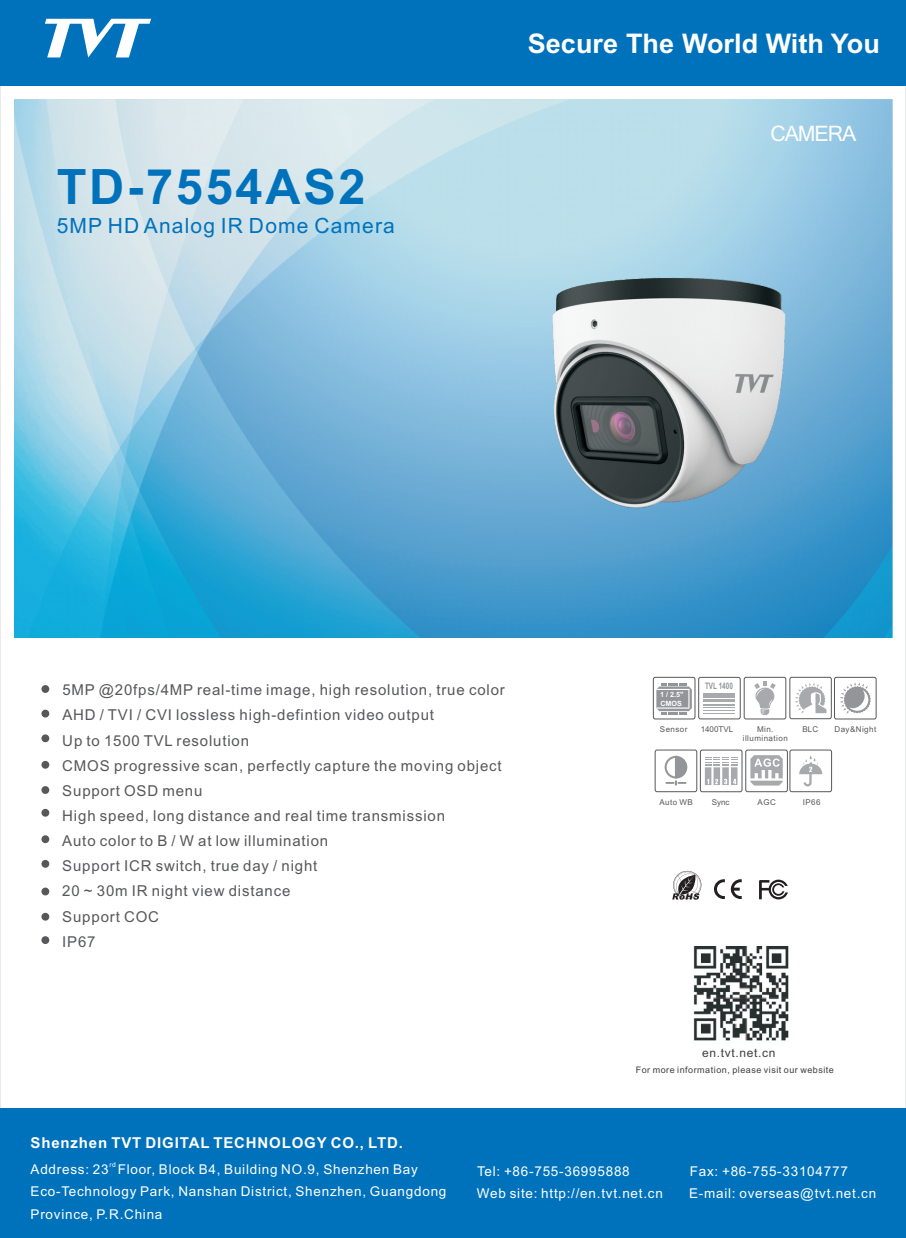
<style>
.page{position:relative;width:906px;height:1238px;background:#fff}
.page>*{position:absolute;margin:0;border:0;box-sizing:border-box;transform-origin:0 0}
.t1{font:700 48.75px "Arial";letter-spacing:.055em;color:#0072bc}
.t2{font:700 27px "Arial";color:#fff}
.t3{font:21px "Arial";letter-spacing:.055em;color:#0072bc}
.t4{font:20.55px "Kartika";letter-spacing:-.05em;color:#fff}
.t5{font:15px/25.2px "Arial";letter-spacing:.055em;color:#57585a}
.t6{font:700 15px "Arial";letter-spacing:.055em;color:#fff}
.t7{font:13.5px/22.6px "Arial";letter-spacing:.055em;color:#fff}
.t8{font:13.2px "Arial";letter-spacing:.055em;color:#fff}
.t9{font:12px "Arial";letter-spacing:.055em;color:#3e3e3f}
.t10{font:9px "Arial";letter-spacing:.055em;color:#3e3e3f}
.t11{font:700 9px "Arial";color:#939598;scale:.71 1}
.t12{font:7.95px/9px "Arial";letter-spacing:.055em;color:#57585a;text-align:center}
.t13{font:7.95px "Arial";color:#57585a}
.t14{font:700 7.2px "Arial";color:#fff}
.t15{font:6.75px "Arial";color:#fff}
</style>
<div class="page">
<svg style="left:672px;top:870px;width:29px;height:29px"></svg>
<svg style="left:759px;top:879px;width:29px;height:20px"></svg>
<svg style="left:714px;top:879px;width:27px;height:20px"></svg>
<div style="left:0;top:0;width:906px;height:85px;background:#0072bc"></div>
<div style="left:0;top:1108px;width:906px;height:129px;background:#0072bc"></div>
<svg style="left:45px;top:19px;width:106px;height:38px"></svg>
<img style="left:693px;top:946px;width:96px;height:95px">
<img style="left:15px;top:100px;width:877px;height:537px">
<div style="left:41px;top:685px;width:8px;height:8px;background:#57585a;border-radius:50%"></div>
<div style="left:41px;top:709px;width:8px;height:8px;background:#57585a;border-radius:50%"></div>
<div style="left:41px;top:734px;width:8px;height:8px;background:#57585a;border-radius:50%"></div>
<div style="left:41px;top:760px;width:8px;height:8px;background:#57585a;border-radius:50%"></div>
<div style="left:41px;top:786px;width:8px;height:8px;background:#57585a;border-radius:50%"></div>
<div style="left:41px;top:808px;width:8px;height:8px;background:#57585a;border-radius:50%"></div>
<div style="left:41px;top:835px;width:8px;height:8px;background:#57585a;border-radius:50%"></div>
<div style="left:41px;top:859px;width:8px;height:8px;background:#57585a;border-radius:50%"></div>
<div style="left:41px;top:887px;width:8px;height:8px;background:#57585a;border-radius:50%"></div>
<div style="left:41px;top:912px;width:8px;height:8px;background:#57585a;border-radius:50%"></div>
<div style="left:41px;top:936px;width:8px;height:8px;background:#57585a;border-radius:50%"></div>
<svg style="left:754px;top:681px;width:21px;height:34px"></svg>
<svg style="left:840px;top:682px;width:31px;height:31px"></svg>
<svg style="left:664px;top:755px;width:23px;height:30px"></svg>
<div style="left:834px;top:677px;width:42px;height:42px;border:1px solid #57585a;border-radius:2px"></div>
<div style="left:655px;top:749px;width:42px;height:42px;border:1px solid #57585a;border-radius:2px"></div>
<div style="left:744px;top:677px;width:42px;height:42px;border:1px solid #57585a;border-radius:2px"></div>
<div style="left:745px;top:749px;width:42px;height:42px;border:1px solid #57585a;border-radius:2px"></div>
<svg style="left:750px;top:755px;width:32px;height:30px"></svg>
<svg style="left:799px;top:755px;width:23px;height:31px"></svg>
<div style="left:789px;top:749px;width:42px;height:42px;border:1px solid #57585a;border-radius:2px"></div>
<div style="left:653px;top:677px;width:42px;height:42px;border:1px solid #57585a;border-radius:2px"></div>
<svg style="left:656px;top:683px;width:36px;height:31px"></svg>
<svg style="left:795px;top:683px;width:31px;height:30px"></svg>
<hr style="left:703px;top:699px;width:32px;height:3px;background:#a8a9ad">
<hr style="left:703px;top:704px;width:32px;height:1px;background:#a8a9ad">
<hr style="left:703px;top:707px;width:32px;height:1px;background:#a8a9ad">
<hr style="left:703px;top:693px;width:32px;height:4px;background:#a8a9ad">
<hr style="left:703px;top:710px;width:32px;height:1px;background:#a8a9ad">
<hr style="left:703px;top:712px;width:32px;height:1px;background:#a8a9ad">
<svg style="left:705px;top:757px;width:32px;height:28px"></svg>
<div style="left:698px;top:677px;width:42px;height:42px;border:1px solid #57585a;border-radius:2px"></div>
<div style="left:789px;top:677px;width:42px;height:42px;border:1px solid #57585a;border-radius:2px"></div>
<div style="left:700px;top:750px;width:42px;height:41px;border:1px solid #57585a;border-radius:2px"></div>
<img style="left:482px;top:253px;width:334px;height:291px">
<h2 class="t2" style="left:528px;top:33px;width:353px">Secure The World With You</h2>
<h1 class="t1" style="left:57px;top:168px;width:310px">TD-7554AS2</h1>
<h3 class="t3" style="left:57px;top:217px;width:340px">5MP HD Analog IR Dome Camera</h3>
<h3 class="t4" style="left:770px;top:121px;width:87px">CAMERA</h3>
<p class="t5" style="left:62px;top:678px;width:444px">5MP @20fps/4MP real-time image, high resolution, true color AHD / TVI / CVI lossless high-defintion video output<br>Up to 1500 TVL resolution<br>CMOS progressive scan, perfectly capture the moving object Support OSD menu<br>High speed, long distance and real time transmission<br>Auto color to B / W at low illumination<br>Support ICR switch, true day / night<br>20 ~ 30m IR night view distance<br>Support COC<br>IP67</p>
<p class="t6" style="left:31px;top:1136px;width:374px">Shenzhen TVT DIGITAL TECHNOLOGY CO., LTD.</p>
<p class="t14" style="left:660px;top:692px;width:25px">1 / 2.5"</p>
<p class="t14" style="left:660px;top:700px;width:23px">CMOS</p>
<p class="t11" style="left:705px;top:682px;width:41px">TVL 1400</p>
<p class="t13" style="left:700px;top:726px;width:34px">1400TVL</p>
<p class="t12" style="left:802px;top:725px;width:17px">BLC</p>
<p class="t12" style="left:660px;top:725px;width:29px">Sensor</p>
<p class="t12" style="left:743px;top:725px;width:47px">Min. illumination</p>
<p class="t12" style="left:834px;top:725px;width:43px">Day&amp;Night</p>
<p class="t12" style="left:659px;top:798px;width:35px">Auto WB</p>
<p class="t12" style="left:757px;top:798px;width:20px">AGC</p>
<p class="t12" style="left:803px;top:798px;width:19px">IP66</p>
<p class="t12" style="left:712px;top:798px;width:19px">Sync</p>
<p class="t9" style="left:702px;top:1048px;width:75px">en.tvt.net.cn</p>
<p class="t10" style="left:636px;top:1066px;width:200px">For more information, please visit our website</p>
<p class="t15" style="left:109px;top:1161px;width:8px">rd</p>
<p class="t7" style="left:31px;top:1158px;width:417px">Address: 23 Floor, Block B4, Building NO.9, Shenzhen Bay<br>Eco-Technology Park, Nanshan District, Shenzhen, Guangdong<br>Province, P.R.China</p>
<p class="t7" style="left:477px;top:1160px;width:154px">Tel: +86-755-36995888</p>
<p class="t7" style="left:690px;top:1160px;width:159px">Fax: +86-755-33104777</p>
<p class="t7" style="left:477px;top:1183px;width:187px">Web site: http://en.tvt.net.cn</p>
<p class="t7" style="left:689px;top:1183px;width:188px">E-mail: overseas@tvt.net.cn</p>
<p class="t8" style="left:736px;top:1192px;width:82px">en.tvt.net.cn</p>
</div>
